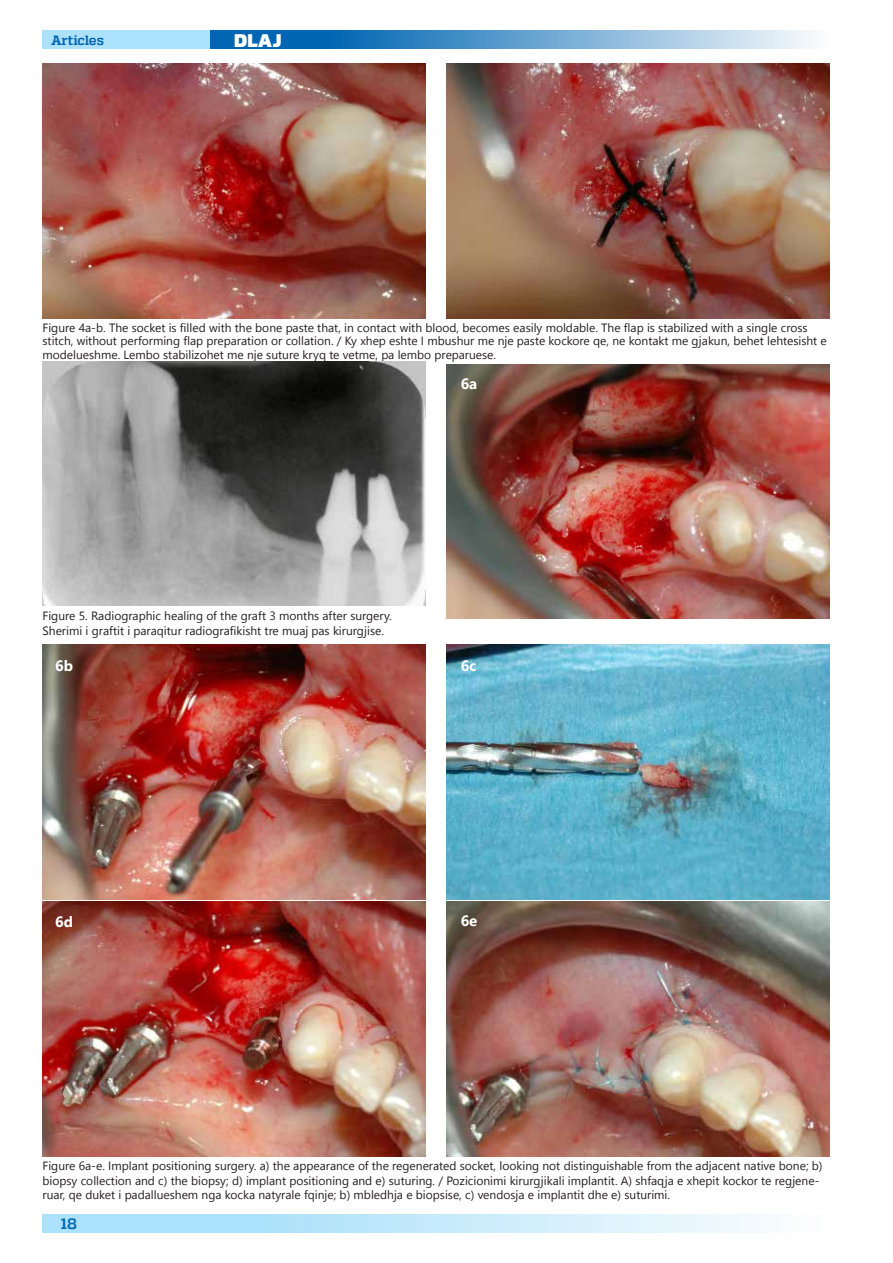
<style>
.page{position:relative;width:893px;height:1263px;background:#fff}
.page>*{position:absolute;margin:0;border:0;box-sizing:border-box;transform-origin:0 0}
.t1{font:900 18px "Prometo";color:#fff}
.t2{font:700 15px "Segoe UI";color:#fff}
.t3{font:700 15px "Quadon";color:#0066b3}
.t4{font:700 13.5px "Quadon";letter-spacing:-.01em;color:#0066b3}
.t5{font:12px/14.4px "Segoe UI";color:#231f20}
</style>
<div class="page">
<img style="left:43px;top:64px;width:382px;height:254px">
<img style="left:446px;top:64px;width:383px;height:254px">
<img style="left:43px;top:361px;width:382px;height:245px">
<img style="left:446px;top:364px;width:383px;height:254px">
<img style="left:43px;top:645px;width:382px;height:254px">
<img style="left:446px;top:645px;width:383px;height:254px">
<img style="left:43px;top:901px;width:382px;height:255px">
<img style="left:446px;top:901px;width:383px;height:255px">
<div style="left:210px;top:31px;width:96px;height:18px;background:#0066b3"></div>
<div style="left:306px;top:31px;width:523px;height:18px;background:linear-gradient(to right,#005faf,#fcfdfe)"></div>
<div style="left:95px;top:1214px;width:734px;height:18px;background:linear-gradient(to right,#9ddcf9,#fafdfe)"></div>
<div style="left:43px;top:31px;width:167px;height:18px;background:#abe1fa"></div>
<div style="left:43px;top:1214px;width:52px;height:18px;background:#abe1fa"></div>
<p class="t4" style="left:51px;top:33px;width:55px">Articles</p>
<h1 class="t1" style="left:234px;top:29px;width:49px">DLAJ</h1>
<p class="t5" style="left:43px;top:321px;width:786px;line-height:13.5px">Figure 4a-b. The socket is filled with the bone paste that, in contact with blood, becomes easily moldable. The flap is stabilized with a single cross stitch, without performing flap preparation or collation. / Ky xhep eshte I mbushur me nje paste kockore qe, ne kontakt me gjakun, behet lehtesisht e modelueshme. Lembo stabilizohet me nje suture kryq te vetme, pa lembo preparuese.</p>
<p class="t2" style="left:461px;top:372px;width:18px">6a</p>
<p class="t5" style="left:43px;top:608px;width:351px">Figure 5. Radiographic healing of the graft 3 months after surgery.<br>Sherimi i graftit i paraqitur radiografikisht tre muaj pas kirurgjise.</p>
<p class="t2" style="left:55px;top:654px;width:19px">6b</p>
<p class="t2" style="left:461px;top:654px;width:17px">6c</p>
<p class="t2" style="left:55px;top:910px;width:19px">6d</p>
<p class="t2" style="left:461px;top:908px;width:18px">6e</p>
<p class="t5" style="left:43px;top:1159px;width:782px">Figure 6a-e. Implant positioning surgery. a) the appearance of the regenerated socket, looking not distinguishable from the adjacent native bone; b) biopsy collection and c) the biopsy; d) implant positioning and e) suturing. / Pozicionimi kirurgjikali implantit. A) shfaqja e xhepit kockor te regjene&shy;ruar, qe duket i padallueshem nga kocka natyrale fqinje; b) mbledhja e biopsise, c) vendosja e implantit dhe e) suturimi.</p>
<p class="t3" style="left:61px;top:1215px;width:18px">18</p>
</div>
